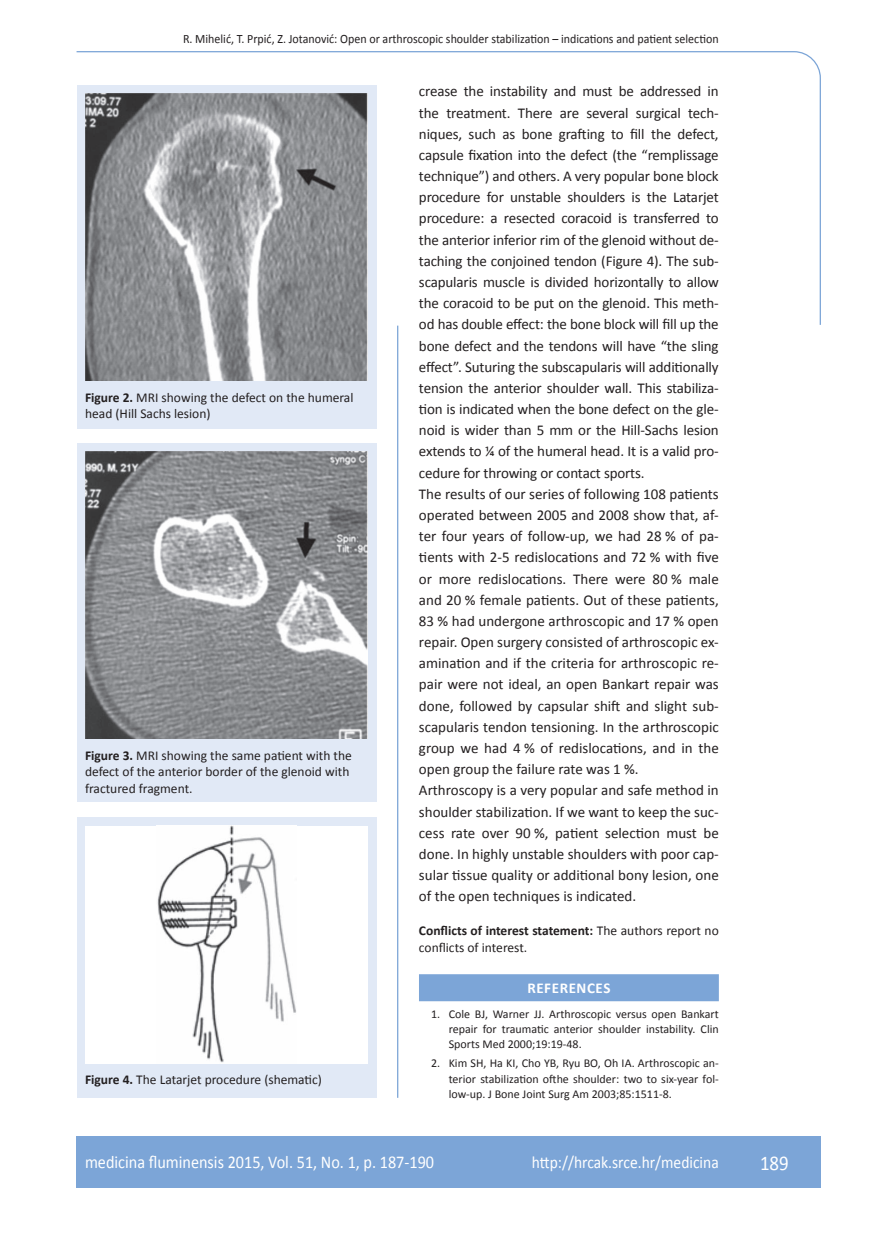
<style>
.page{position:relative;width:872px;height:1234px;background:#fff}
.page>*{position:absolute;margin:0;border:0;box-sizing:border-box;transform-origin:0 0}
.t1{font:21px "Calibri";color:#fff;scale:.9 1}
.t2{font:18px "Calibri";color:#fff;scale:.9 1}
.t3{font:17.25px "Calibri";color:#fff;scale:.9 1}
.t4{font:15px/21.1px "Calibri";letter-spacing:-.01em;color:#231f20}
.t5{font:700 15px "Calibri";color:#fff}
.t6{font:13.5px/16.5px "Calibri";color:#231f20}
.t7{font:12.75px "Calibri";color:#231f20;scale:.94 1}
.t8{font:12px/15.1px "Calibri";color:#231f20;text-align:justify}
.s1{font-weight:700}
</style>
<div class="page">
<svg style="left:76px;top:51px;width:745px;height:275px"></svg>
<hr style="left:397px;top:325px;width:1px;height:772px;background:#7ca5d7">
<div style="left:77px;top:1135px;width:744px;height:51px;background:#7ca5d7"></div>
<div style="left:419px;top:973px;width:300px;height:27px;background:#7ca5d7"></div>
<div style="left:77px;top:85px;width:299px;height:343px;background:#e1e9f6"></div>
<img style="left:85px;top:94px;width:283px;height:287px">
<div style="left:77px;top:443px;width:299px;height:358px;background:#e1e9f6"></div>
<img style="left:85px;top:451px;width:283px;height:287px">
<div style="left:77px;top:817px;width:299px;height:280px;background:#e1e9f6"></div>
<div style="left:85px;top:825px;width:283px;height:237px;background:#fff"></div>
<img style="left:157px;top:825px;width:139px;height:237px">
<p class="t7" style="left:183px;top:30px;width:571px">R. Mihelić, T. Prpić, Z. Jotanović: Open or arthroscopic shoulder stabilization – indications and patient selection</p>
<p class="t6" style="left:85px;top:388px;width:270px"><span class="s1">Figure 2.</span> MRI showing the defect on the humeral head (Hill Sachs lesion)</p>
<p class="t6" style="left:85px;top:746px;width:268px"><span class="s1">Figure 3.</span> MRI showing the same patient with the defect of the anterior border of the glenoid with fractured fragment.</p>
<p class="t6" style="left:85px;top:1070px;width:238px"><span class="s1">Figure 4.</span> The Latarjet procedure (shematic)</p>
<p class="t4" style="left:419px;top:80px;width:301px">crease the instability and must be addressed in the treatment. There are several surgical tech&shy;niques, such as bone grafting to fill the defect, capsule fixation into the defect (the “remplissage technique”) and others. A very popular bone block procedure for unstable shoulders is the Latarjet procedure: a resected coracoid is transferred to the anterior inferior rim of the glenoid without de&shy;taching the conjoined tendon (Figure 4). The sub&shy;scapularis muscle is divided horizontally to allow the coracoid to be put on the glenoid. This meth&shy;od has double effect: the bone block will fill up the bone defect and the tendons will have “the sling effect”. Suturing the subscapularis will additionally tension the anterior shoulder wall. This stabiliza&shy;tion is indicated when the bone defect on the gle&shy;noid is wider than 5 mm or the Hill-Sachs lesion extends to ¼ of the humeral head. It is a valid pro&shy;cedure for throwing or contact sports.<br>The results of our series of following 108 patients operated between 2005 and 2008 show that, af&shy;ter four years of follow-up, we had 28 % of pa&shy;tients with 2-5 redislocations and 72 % with five or more redislocations. There were 80 % male and 20 % female patients. Out of these patients, 83 % had undergone arthroscopic and 17 % open repair. Open surgery consisted of arthroscopic ex&shy;amination and if the criteria for arthroscopic re&shy;pair were not ideal, an open Bankart repair was done, followed by capsular shift and slight sub&shy;scapularis tendon tensioning. In the arthroscopic group we had 4 % of redislocations, and in the open group the failure rate was 1 %.<br>Arthroscopy is a very popular and safe method in shoulder stabilization. If we want to keep the suc&shy;cess rate over 90 %, patient selection must be done. In highly unstable shoulders with poor cap&shy;sular tissue quality or additional bony lesion, one of the open techniques is indicated.</p>
<p class="t6" style="left:419px;top:921px;width:301px"><span class="s1">Conflicts of interest statement:</span> The authors report no conflicts of interest.</p>
<p class="t5" style="left:527px;top:978px;width:9px">refere</p>
<p class="t5" style="left:576px;top:978px;width:35px">nces</p>
<p class="t8" style="left:449px;top:1005px;width:271px;text-indent:-18px">1. Cole BJ, Warner JJ. Arthroscopic versus open Bankart repair for traumatic anterior shoulder instability. Clin Sports Med 2000;19:19-48.</p>
<p class="t8" style="left:449px;top:1055px;width:271px;text-indent:-18px">2. Kim SH, Ha KI, Cho YB, Ryu BO, Oh IA. Arthroscopic an&shy;terior stabilization ofthe shoulder: two to six-year fol&shy;low-up. J Bone Joint Surg Am 2003;85:1511-8.</p>
<p class="t2" style="left:85px;top:1150px;width:389px">medicina fluminensis 2015, Vol. 51, No. 1, p. 187-190</p>
<p class="t3" style="left:532px;top:1151px;width:209px">http://hrcak.srce.hr/medicina</p>
<h1 class="t1" style="left:760px;top:1149px;width:33px">189</h1>
</div>
